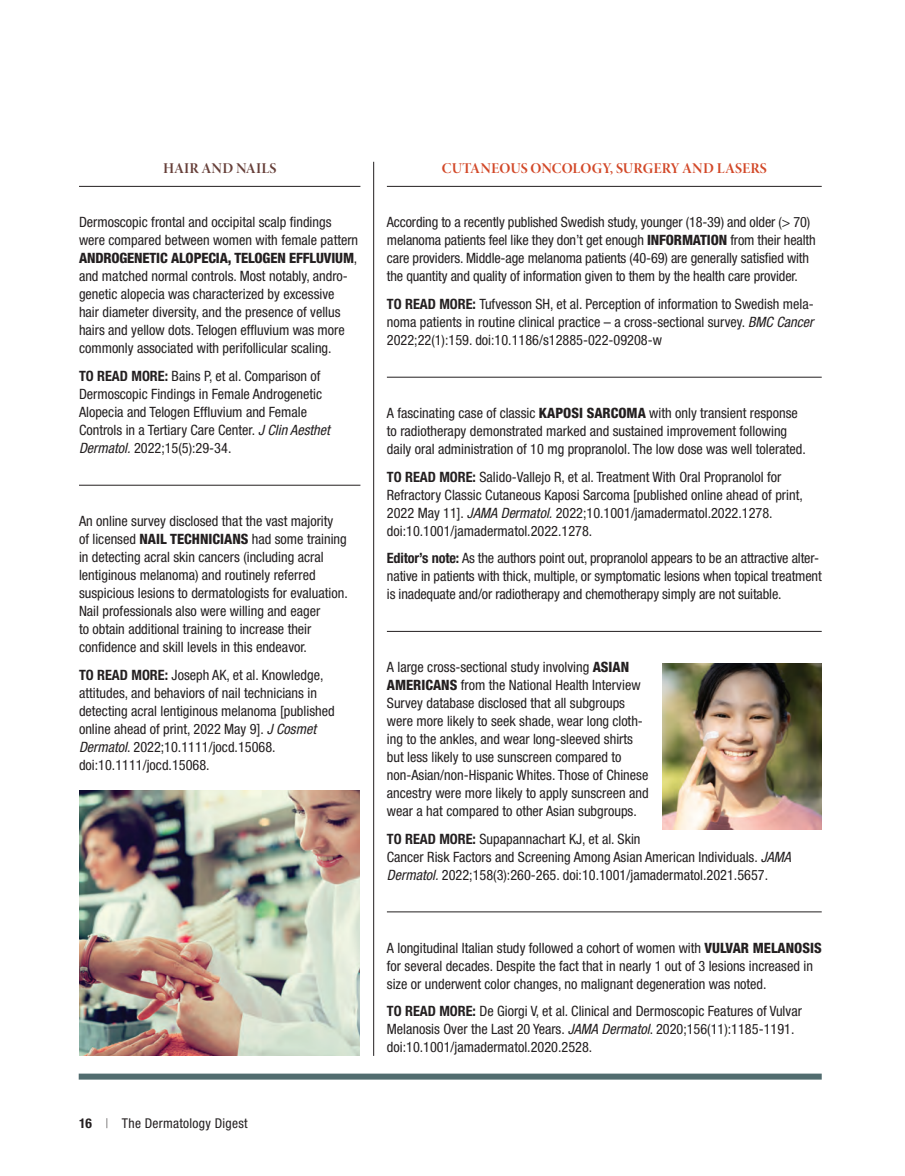
<style>
.page{position:relative;width:905px;height:1176px;background:#fff}
.page>*{position:absolute;margin:0;border:0;box-sizing:border-box;transform-origin:0 0}
.t1{font:15px "Minion Pro Bold Disp";letter-spacing:.01em;color:#d24828}
.t2{font:15px "Minion Pro Bold Disp";letter-spacing:.01em;color:#663f39}
.t3{font:condensed 14.25px/18px "Helvetica Neue LT Std";color:#231f20}
.t4{font:condensed 13.5px "Helvetica Neue LT Std";letter-spacing:.02em;color:#231f20}
.s1{font-weight:800}
.s2{font-weight:700}
.s3{font-style:italic}
.s4{font-weight:100}
</style>
<div class="page">
<div style="left:79px;top:1073px;width:742px;height:6px;background:#516c6f"></div>
<hr style="left:79px;top:186px;width:281px;height:1px;background:#231f20">
<hr style="left:79px;top:485px;width:281px;height:1px;background:#231f20">
<hr style="left:387px;top:186px;width:434px;height:1px;background:#231f20">
<hr style="left:387px;top:377px;width:434px;height:1px;background:#231f20">
<hr style="left:387px;top:631px;width:434px;height:1px;background:#231f20">
<hr style="left:387px;top:911px;width:434px;height:1px;background:#231f20">
<img style="left:79px;top:790px;width:281px;height:266px">
<img style="left:663px;top:664px;width:158px;height:166px">
<hr style="left:373px;top:162px;width:1px;height:894px;background:#231f20">
<p class="t2" style="left:163px;top:159px;width:115px">HAIR AND NAILS</p>
<p class="t3" style="left:79px;top:213px;width:281px">Dermoscopic frontal and occipital scalp findings were compared between women with female pattern <span class="s1">ANDROGENETIC ALOPECIA, TELOGEN EFFLUVIUM</span>, and matched normal controls. Most notably, andro&shy;genetic alopecia was characterized by excessive<br>hair diameter diversity, and the presence of vellus hairs and yellow dots. Telogen effluvium was more commonly associated with perifollicular scaling.</p>
<p class="t3" style="left:79px;top:367px;width:252px"><span class="s2">TO READ MORE:</span> Bains P, et al. Comparison of Dermoscopic Findings in Female Androgenetic Alopecia and Telogen Effluvium and Female Controls in a Tertiary Care Center. <span class="s3">J Clin Aesthet Dermatol.</span> 2022;15(5):29-34.</p>
<p class="t3" style="left:79px;top:512px;width:270px">An online survey disclosed that the vast majority<br>of licensed <span class="s1">NAIL TECHNICIANS</span> had some training in detecting acral skin cancers (including acral lentiginous melanoma) and routinely referred suspicious lesions to dermatologists for evaluation.<br>Nail professionals also were willing and eager<br>to obtain additional training to increase their confidence and skill levels in this endeavor.</p>
<p class="t3" style="left:79px;top:665px;width:257px"><span class="s2">TO READ MORE:</span> Joseph AK, et al. Knowledge, attitudes, and behaviors of nail technicians in detecting acral lentiginous melanoma [published online ahead of print, 2022 May 9]. <span class="s3">J Cosmet Dermatol</span>. 2022;10.1111/jocd.15068. doi:10.1111/jocd.15068.</p>
<p class="t4" style="left:79px;top:1115px;width:170px"><span class="s2">16</span> <span class="s4">|</span> The Dermatology Digest</p>
<p class="t1" style="left:442px;top:159px;width:326px">CUTANEOUS ONCOLOGY, SURGERY AND LASERS</p>
<p class="t3" style="left:387px;top:213px;width:430px">According to a recently published Swedish study, younger (18-39) and older (&gt; 70) melanoma patients feel like they don’t get enough <span class="s1">INFORMATION</span> from their health care providers. Middle-age melanoma patients (40-69) are generally satisfied with the quantity and quality of information given to them by the health care provider.</p>
<p class="t3" style="left:387px;top:295px;width:428px;text-align:justify"><span class="s2">TO READ MORE:</span> Tufvesson SH, et al. Perception of information to Swedish mela&shy;noma patients in routine clinical practice – a cross-sectional survey. <span class="s3">BMC Cancer </span>2022;22(1):159. doi:10.1186/s12885-022-09208-w</p>
<p class="t3" style="left:387px;top:404px;width:420px">A fascinating case of classic <span class="s1">KAPOSI SARCOMA</span> with only transient response to radiotherapy demonstrated marked and sustained improvement following daily oral administration of 10 mg propranolol. The low dose was well tolerated.</p>
<p class="t3" style="left:387px;top:467px;width:417px"><span class="s2">TO READ MORE:</span> Salido-Vallejo R, et al. Treatment With Oral Propranolol for Refractory Classic Cutaneous Kaposi Sarcoma [published online ahead of print, 2022 May 11]. <span class="s3">JAMA Dermatol.</span> 2022;10.1001/jamadermatol.2022.1278. doi:10.1001/jamadermatol.2022.1278.</p>
<p class="t3" style="left:387px;top:549px;width:436px"><span class="s2">Editor’s note:</span> As the authors point out, propranolol appears to be an attractive alter&shy;native in patients with thick, multiple, or symptomatic lesions when topical treatment is inadequate and/or radiotherapy and chemotherapy simply are not suitable.</p>
<p class="t3" style="left:387px;top:658px;width:263px">A large cross-sectional study involving <span class="s1">ASIAN AMERICANS</span> from the National Health Interview Survey database disclosed that all subgroups were more likely to seek shade, wear long cloth&shy;ing to the ankles, and wear long-sleeved shirts but less likely to use sunscreen compared to non-Asian/non-Hispanic Whites. Those of Chinese ancestry were more likely to apply sunscreen and wear a hat compared to other Asian subgroups.</p>
<p class="t3" style="left:387px;top:830px;width:406px"><span class="s2">TO READ MORE:</span> Supapannachart KJ, et al. Skin<br>Cancer Risk Factors and Screening Among Asian American Individuals. <span class="s3">JAMA<br>Dermatol.</span> 2022;158(3):260-265. doi:10.1001/jamadermatol.2021.5657.</p>
<p class="t3" style="left:387px;top:938px;width:436px">A longitudinal Italian study followed a cohort of women with <span class="s1">VULVAR MELANOSIS </span>for several decades. Despite the fact that in nearly 1 out of 3 lesions increased in size or underwent color changes, no malignant degeneration was noted.</p>
<p class="t3" style="left:387px;top:1002px;width:416px"><span class="s2">TO READ MORE:</span> De Giorgi V, et al. Clinical and Dermoscopic Features of Vulvar<br>Melanosis Over the Last 20 Years. <span class="s3">JAMA Dermatol</span>. 2020;156(11):1185-1191. doi:10.1001/jamadermatol.2020.2528.</p>
</div>
